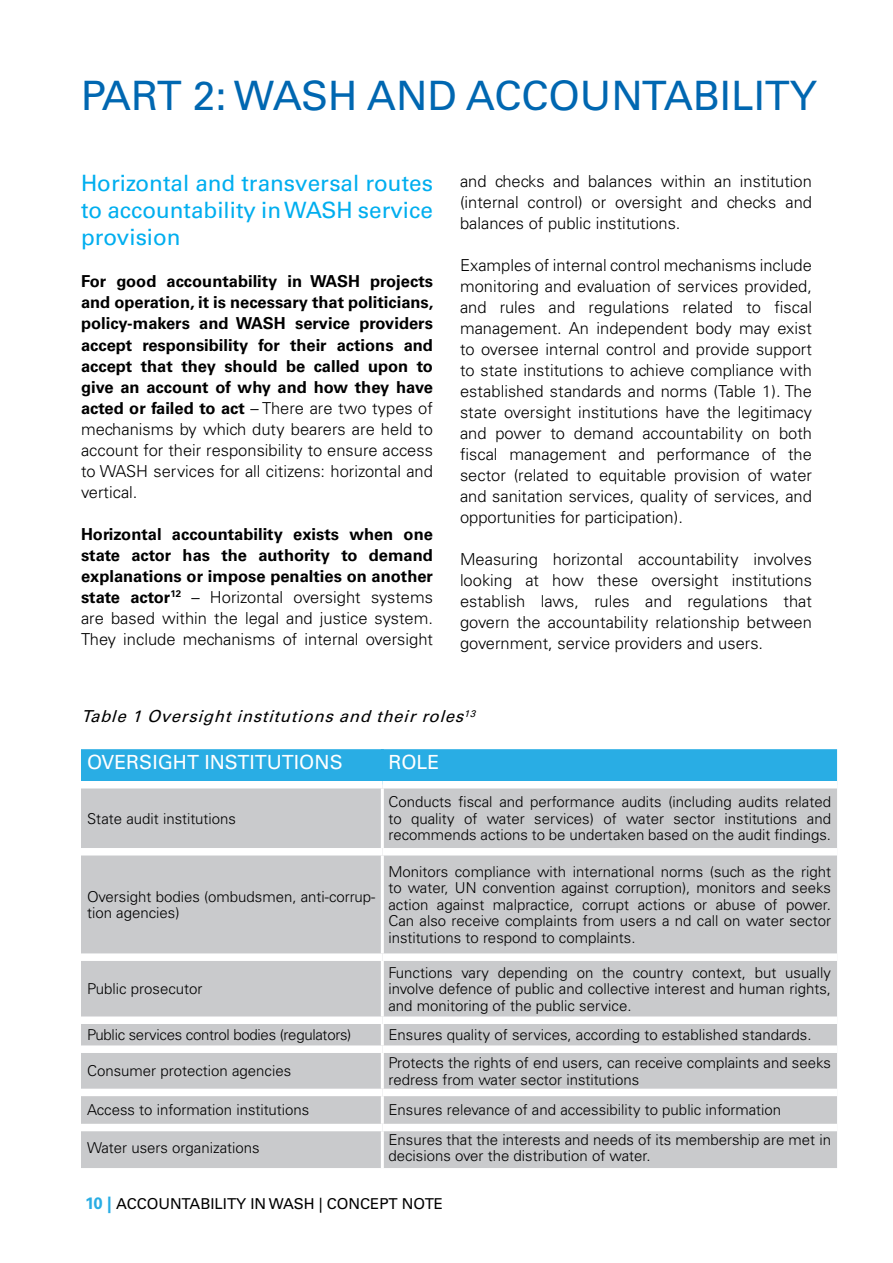
<style>
.page{position:relative;width:893px;height:1263px;background:#fff}
.page>*{position:absolute;margin:0;border:0;box-sizing:border-box;transform-origin:0 0}
.t1{font:40.5px "Univers LT Std";color:#0067b1}
.t2{font:22.5px/27px "Univers LT Std";color:#00aeef;text-align:justify}
.t3{font:19.5px "Univers LT Std";color:#fff}
.t4{font:300 16.5px/21px "Univers LT Std";color:#000;text-align:justify}
.t5{font:700 16.5px/21px "Univers LT Std";color:#000;text-align:justify}
.t6{font:italic 16.5px "Univers LT Std";color:#000}
.t7{font:300 15px/16.5px "Univers LT Std";color:#000;text-align:justify}
.t8{font:300 15px "Univers LT Std";letter-spacing:-.02em;color:#000}
.t9{font:15px "Univers LT Std";color:#000}
.s1{font-weight:300}
.s2{font-weight:700;font-size:16.5px;color:#29ade4}
</style>
<div class="page">
<div style="left:81px;top:749px;width:756px;height:32px;background:#29ade4"></div>
<div style="left:81px;top:788px;width:756px;height:380px;background:#c9cacc"></div>
<hr style="left:381px;top:749px;width:3px;height:32px;background:#29ade4">
<hr style="left:381px;top:788px;width:3px;height:60px;background:#fff">
<hr style="left:381px;top:855px;width:3px;height:98px;background:#fff">
<hr style="left:381px;top:961px;width:3px;height:55px;background:#fff">
<hr style="left:381px;top:1024px;width:3px;height:21px;background:#fff">
<hr style="left:381px;top:1053px;width:3px;height:36px;background:#fff">
<hr style="left:381px;top:1096px;width:3px;height:28px;background:#fff">
<hr style="left:381px;top:1131px;width:3px;height:37px;background:#fff">
<div style="left:81px;top:1124px;width:301px;height:7px;background:#fff"></div>
<div style="left:382px;top:1124px;width:455px;height:7px;background:#fff"></div>
<div style="left:81px;top:1089px;width:301px;height:7px;background:#fff"></div>
<div style="left:382px;top:1089px;width:455px;height:7px;background:#fff"></div>
<div style="left:81px;top:1045px;width:301px;height:8px;background:#fff"></div>
<div style="left:382px;top:1045px;width:455px;height:8px;background:#fff"></div>
<div style="left:81px;top:1016px;width:301px;height:8px;background:#fff"></div>
<div style="left:382px;top:1016px;width:455px;height:8px;background:#fff"></div>
<div style="left:81px;top:848px;width:301px;height:7px;background:#fff"></div>
<div style="left:382px;top:848px;width:455px;height:7px;background:#fff"></div>
<div style="left:81px;top:953px;width:301px;height:8px;background:#fff"></div>
<div style="left:382px;top:953px;width:455px;height:8px;background:#fff"></div>
<h1 class="t1" style="left:81px;top:72px;width:737px">PART 2: WASH AND ACCOUNTABILITY</h1>
<h2 class="t2" style="left:81px;top:170px;width:353px">Horizontal and transversal routes to accountability in WASH service provision</h2>
<p class="t5" style="left:81px;top:271px;width:354px">For good accountability in WASH projects and operation, it is necessary that politicians, policy-makers and WASH service providers accept responsibility for their actions and accept that they should be called upon to give an account of why and how they have acted or failed to act <span class="s1">– There are two types of mechanisms by which duty bearers are held to account for their responsibility to ensure access to WASH services for all citizens: horizontal and vertical.</span></p>
<p class="t5" style="left:81px;top:523px;width:353px">Horizontal accountability exists when one state actor has the authority to demand explanations or impose penalties on another state actor<sup>12</sup> <span class="s1">– Horizontal oversight systems are based within the legal and justice system.<br>They include mechanisms of internal oversight</span></p>
<p class="t4" style="left:460px;top:171px;width:353px">and checks and balances within an institution (internal control) or oversight and checks and balances of public institutions.</p>
<p class="t4" style="left:460px;top:255px;width:353px">Examples of internal control mechanisms include monitoring and evaluation of services provided, and rules and regulations related to fiscal management. An independent body may exist to oversee internal control and provide support to state institutions to achieve compliance with established standards and norms (Table 1). The state oversight institutions have the legitimacy and power to demand accountability on both fiscal management and performance of the sector (related to equitable provision of water and sanitation services, quality of services, and opportunities for participation).</p>
<p class="t4" style="left:460px;top:549px;width:353px">Measuring horizontal accountability involves looking at how these oversight institutions establish laws, rules and regulations that govern the accountability relationship between government, service providers and users.</p>
<p class="t6" style="left:81px;top:706px;width:399px">Table 1 Oversightinstitutions and theirroles<sup>13</sup></p>
<h3 class="t3" style="left:87px;top:751px;width:257px">OVERSIGHT INSTITUTIONS</h3>
<h3 class="t3" style="left:388px;top:751px;width:52px">ROLE</h3>
<p class="t7" style="left:87px;top:810px;width:151px">State audit institutions</p>
<p class="t7" style="left:87px;top:888px;width:290px">Oversight bodies (ombudsmen, anti-corrup&shy;tion agencies)</p>
<p class="t7" style="left:87px;top:980px;width:117px">Public prosecutor</p>
<p class="t7" style="left:388px;top:794px;width:444px">Conducts fiscal and performance audits (including audits related to quality of water services) of water sector institutions and recommends actions to be undertaken based on the audit findings.</p>
<p class="t7" style="left:388px;top:863px;width:444px">Monitors compliance with international norms (such as the right to water, UN convention against corruption), monitors and seeks action against malpractice, corrupt actions or abuse of power.<br>Can also receive complaints from users a nd call on water sector institutions to respond to complaints.</p>
<p class="t7" style="left:388px;top:964px;width:444px">Functions vary depending on the country context, but usually involve defence of public and collective interest and human rights, and monitoring of the public service.</p>
<p class="t8" style="left:87px;top:1026px;width:266px">Public services control bodies (regulators)</p>
<p class="t7" style="left:388px;top:1026px;width:425px">Ensures quality of services, according to established standards.</p>
<p class="t7" style="left:87px;top:1063px;width:206px">Consumer protection agencies</p>
<p class="t7" style="left:388px;top:1054px;width:444px">Protects the rights of end users, can receive complaints and seeks redress from water sector institutions</p>
<p class="t7" style="left:87px;top:1102px;width:224px">Access to information institutions</p>
<p class="t7" style="left:388px;top:1102px;width:394px">Ensures relevance of and accessibility to public information</p>
<p class="t7" style="left:87px;top:1140px;width:174px">Water users organizations</p>
<p class="t7" style="left:388px;top:1131px;width:444px">Ensures that the interests and needs of its membership are met in decisions over the distribution of water.</p>
<p class="t9" style="left:85px;top:1195px;width:359px"><span class="s2">10 |</span> ACCOUNTABILITY IN WASH | CONCEPT NOTE</p>
</div>
